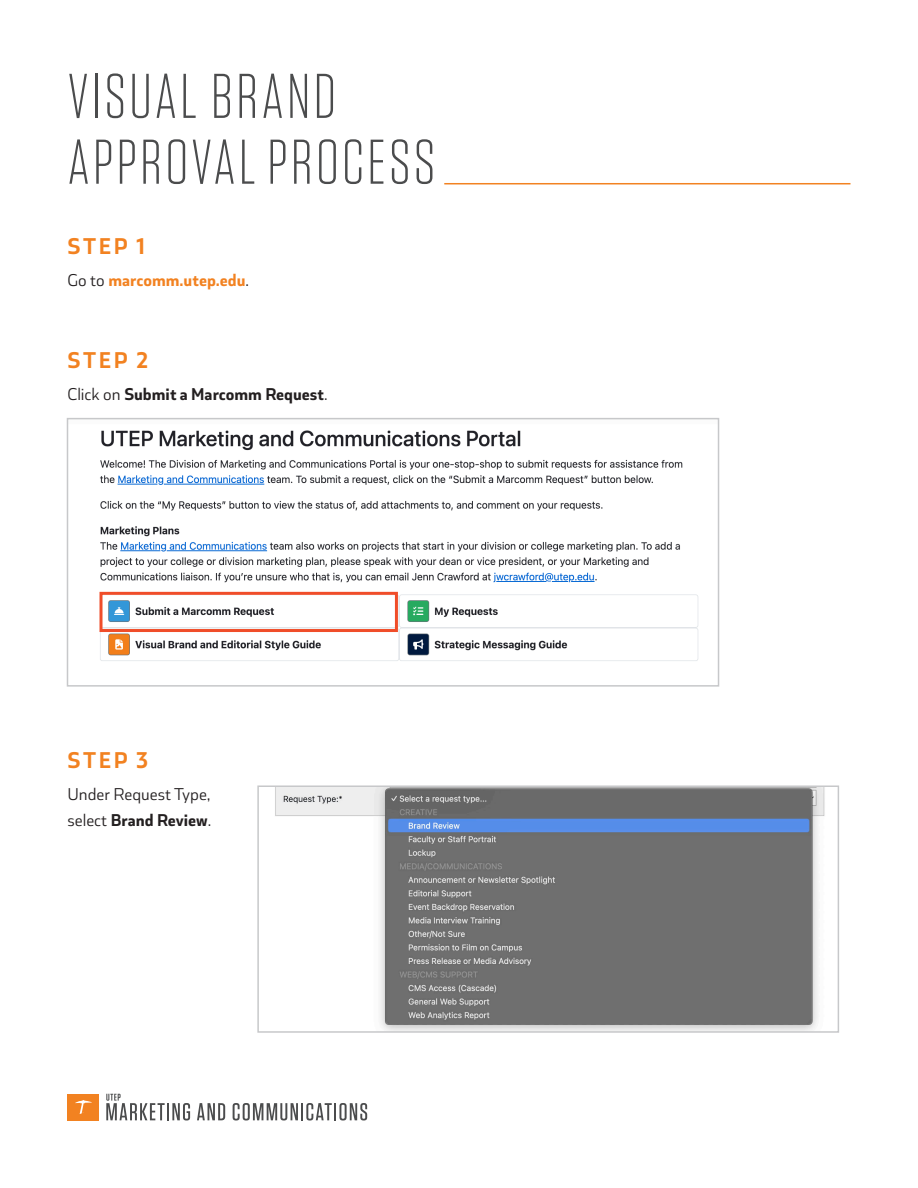
<style>
.page{position:relative;width:918px;height:1188px;background:#fff}
.page>*{position:absolute;margin:0;border:0;box-sizing:border-box;transform-origin:0 0}
.t1{font:300 63px "Tungsten";letter-spacing:.05em;color:#4b4c4d}
.Main{font:700 24px "Coversans";letter-spacing:.11em;color:#f28221}
.Main-2{font:18px/25.5px "Coversans";color:#231f20}
.Main-3{font:700 18px "Coversans";color:#231f20}
.Main-4{font:700 18px "Coversans";color:#f28221}
.s1{font-weight:400;color:#231f20}
.s2{font-weight:400}
.s3{font-weight:700}
</style>
<div class="page">
<div style="left:67px;top:1094px;width:32px;height:26px;background:#f28221"></div>
<svg style="left:75px;top:1100px;width:17px;height:14px"></svg>
<svg style="left:106px;top:1094px;width:84px;height:27px"></svg>
<svg style="left:197px;top:1103px;width:28px;height:17px"></svg>
<svg style="left:233px;top:1103px;width:134px;height:18px"></svg>
<img style="left:99px;top:430px;width:600px;height:231px">
<div style="left:67px;top:418px;width:652px;height:269px;border:2px solid #c7c8ca"></div>
<div style="left:100px;top:592px;width:298px;height:40px;border:3px solid #f04d29"></div>
<img style="left:275px;top:788px;width:550px;height:242px">
<div style="left:257px;top:785px;width:582px;height:248px;border:2px solid #c7c8ca"></div>
<hr style="left:444px;top:183px;width:406px;height:1px;background:#f28221">
<p class="t1" style="left:68px;top:64px;width:270px">VISUAL BRAND</p>
<p class="t1" style="left:68px;top:130px;width:369px">APPROVAL PROCESS</p>
<p class="Main" style="left:68px;top:232px;width:79px">STEP 1</p>
<p class="Main-4" style="left:68px;top:270px;width:183px"><span class="s1">Go to</span> marcomm.utep.edu<span class="s1">.</span></p>
<p class="Main" style="left:68px;top:346px;width:82px">STEP 2</p>
<p class="Main-3" style="left:68px;top:384px;width:262px"><span class="s2">Click on</span> Submit a Marcomm Request<span class="s2">.</span></p>
<p class="Main" style="left:68px;top:746px;width:82px">STEP 3</p>
<p class="Main-2" style="left:68px;top:782px;width:145px">Under Request Type, select <span class="s3">Brand Review</span>.</p>
</div>
